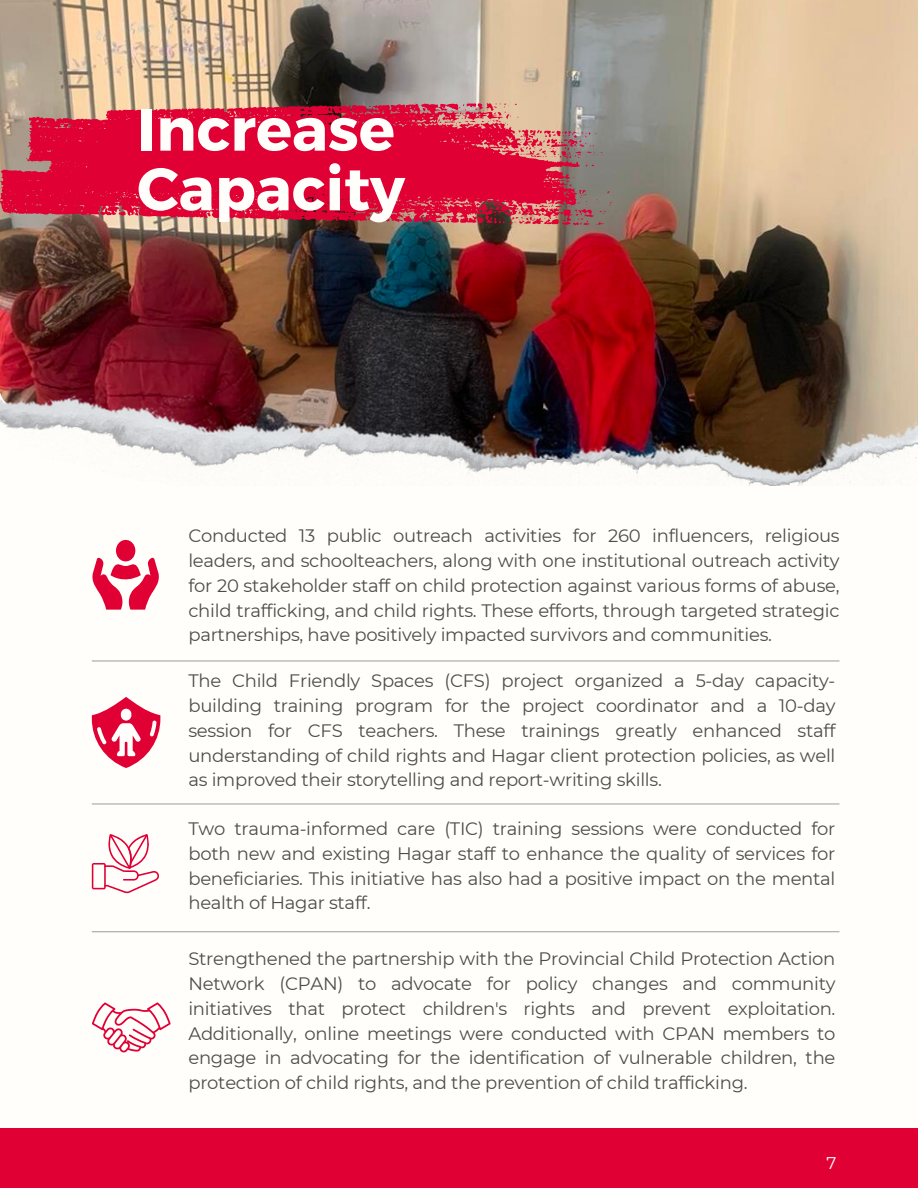
<style>
.page{position:relative;width:918px;height:1188px;background:#fffefb}
.page>*{position:absolute;margin:0;border:0;box-sizing:border-box;transform-origin:0 0}
.t1{font:700 60px/59.7px "Montserrat";color:#fffefb}
.t2{font:18px/24.8px "Montserrat";letter-spacing:-.015em;color:#000;text-align:justify}
.t3{font:16.95px "Montserrat";color:#fffefb}
</style>
<div class="page">
<img style="left:0;top:0;width:918px;height:394px">
<img style="left:0;top:394px;width:918px;height:92px">
<svg style="left:0;top:103px;width:616px;height:123px;background:#d02c4b"></svg>
<hr style="left:92px;top:803px;width:747px;height:2px;background:#000">
<hr style="left:92px;top:660px;width:747px;height:2px;background:#000">
<hr style="left:92px;top:931px;width:747px;height:1px;background:#000">
<svg style="left:92px;top:558px;width:67px;height:52px"></svg>
<div style="left:116px;top:540px;width:19px;height:21px;background:#e00034;border-radius:50%"></div>
<svg style="left:92px;top:697px;width:68px;height:71px"></svg>
<svg style="left:92px;top:834px;width:67px;height:59px"></svg>
<svg style="left:92px;top:1002px;width:79px;height:51px"></svg>
<div style="left:0;top:1129px;width:918px;height:59px;background:#e00034"></div>
<h1 class="t1" style="left:137px;top:96px;width:269px">Increase<br>Capacity</h1>
<p class="t2" style="left:188px;top:524px;width:653px">Conducted 13 public outreach activities for 260 influencers, religious leaders, and schoolteachers, along with one institutional outreach activity for 20 stakeholder staff on child protection against various forms of abuse, child trafficking, and child rights. These efforts, through targeted strategic partnerships, have positively impacted survivors and communities.</p>
<p class="t2" style="left:188px;top:669px;width:649px">The Child Friendly Spaces (CFS) project organized a 5-day capacity&shy;building training program for the project coordinator and a 10-day session for CFS teachers. These trainings greatly enhanced staff understanding of child rights and Hagar client protection policies, as well as improved their storytelling and report-writing skills.</p>
<p class="t2" style="left:188px;top:816px;width:649px">Two trauma-informed care (TIC) training sessions were conducted for both new and existing Hagar staff to enhance the quality of services for beneficiaries. This initiative has also had a positive impact on the mental health of Hagar staff.</p>
<p class="t2" style="left:188px;top:947px;width:649px">Strengthened the partnership with the Provincial Child Protection Action Network (CPAN) to advocate for policy changes and community initiatives that protect children's rights and prevent exploitation.<br>Additionally, online meetings were conducted with CPAN members to engage in advocating for the identification of vulnerable children, the protection of child rights, and the prevention of child trafficking.</p>
<p class="t3" style="left:827px;top:1152px;width:11px">7</p>
</div>
